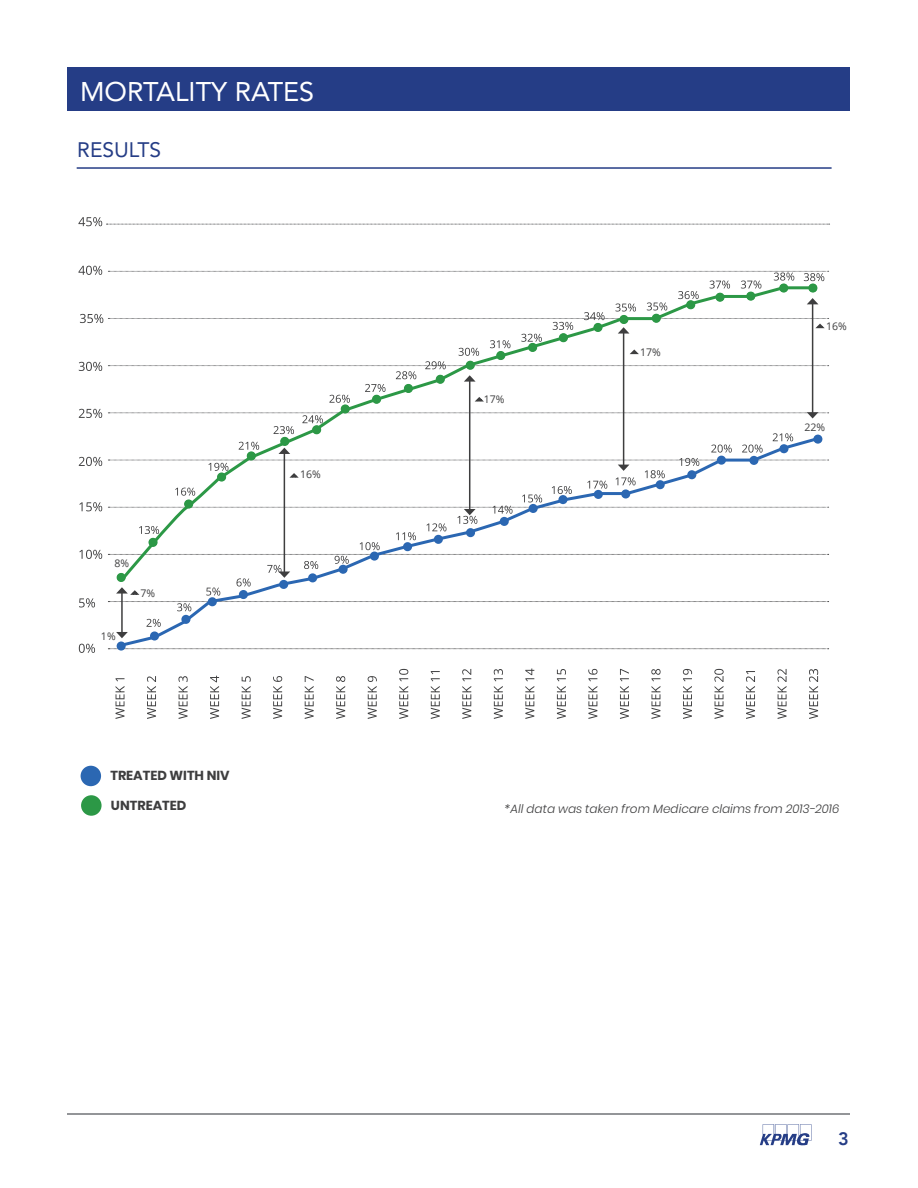
<style>
.page{position:relative;width:918px;height:1188px;background:#fff}
.page>*{position:absolute;margin:0;border:0;box-sizing:border-box;transform-origin:0 0}
.t1{font:27px "Avenir";color:#fff}
.t2{font:21px "Avenir";color:#253d86}
.t3{font:800 18px "Avenir";color:#253d86}
.t4{font:700 13.05px "Poppins";color:#3e3e3f}
.t5{font:italic 300 12px "Poppins";color:#3e3e3f}
.t6{font:10.5px "Open Sans";color:#3e3e3f}
</style>
<div class="page">
<hr style="left:68px;top:1113px;width:782px;height:1px;background:#939598">
<svg style="left:760px;top:1124px;width:51px;height:21px"></svg>
<div style="left:68px;top:68px;width:782px;height:43px;background:#253d86"></div>
<div style="left:81px;top:795px;width:21px;height:21px;background:#2c9846;border-radius:50%"></div>
<div style="left:81px;top:766px;width:20px;height:20px;background:#2b67b2;border-radius:50%"></div>
<svg style="left:108px;top:648px;width:721px;height:1px"></svg>
<svg style="left:79px;top:644px;width:16px;height:9px"></svg>
<svg style="left:79px;top:598px;width:16px;height:10px"></svg>
<svg style="left:79px;top:550px;width:23px;height:9px"></svg>
<svg style="left:79px;top:502px;width:23px;height:9px"></svg>
<svg style="left:79px;top:457px;width:23px;height:9px"></svg>
<svg style="left:79px;top:409px;width:23px;height:9px"></svg>
<svg style="left:78px;top:217px;width:752px;height:9px"></svg>
<svg style="left:809px;top:669px;width:9px;height:50px"></svg>
<svg style="left:777px;top:669px;width:10px;height:50px"></svg>
<svg style="left:746px;top:671px;width:9px;height:48px"></svg>
<svg style="left:714px;top:669px;width:10px;height:50px"></svg>
<svg style="left:683px;top:669px;width:9px;height:50px"></svg>
<svg style="left:651px;top:669px;width:10px;height:50px"></svg>
<svg style="left:620px;top:669px;width:9px;height:50px"></svg>
<svg style="left:588px;top:669px;width:10px;height:50px"></svg>
<svg style="left:557px;top:669px;width:9px;height:50px"></svg>
<svg style="left:525px;top:669px;width:9px;height:50px"></svg>
<svg style="left:494px;top:669px;width:9px;height:50px"></svg>
<svg style="left:462px;top:669px;width:9px;height:50px"></svg>
<svg style="left:431px;top:671px;width:9px;height:48px"></svg>
<svg style="left:399px;top:669px;width:9px;height:50px"></svg>
<svg style="left:368px;top:676px;width:9px;height:43px"></svg>
<svg style="left:336px;top:676px;width:9px;height:43px"></svg>
<svg style="left:305px;top:676px;width:9px;height:43px"></svg>
<svg style="left:273px;top:676px;width:9px;height:43px"></svg>
<svg style="left:242px;top:676px;width:9px;height:43px"></svg>
<svg style="left:210px;top:676px;width:9px;height:43px"></svg>
<svg style="left:178px;top:676px;width:10px;height:43px"></svg>
<svg style="left:147px;top:676px;width:9px;height:43px"></svg>
<svg style="left:116px;top:678px;width:9px;height:41px"></svg>
<div style="left:117px;top:642px;width:9px;height:9px;border:2px solid #2b67b2;border-radius:50%"></div>
<hr style="left:77px;top:167px;width:755px;height:2px;background:#253d86">
<svg style="left:115px;top:611px;width:707px;height:38px"></svg>
<div style="left:183px;top:616px;width:6px;height:7px;background:#2b67b2;border-radius:50%"></div>
<div style="left:181px;top:615px;width:9px;height:9px;border:2px solid #2b67b2;border-radius:50%"></div>
<div style="left:342px;top:406px;width:7px;height:6px;background:#2c9846;border-radius:50%"></div>
<div style="left:341px;top:404px;width:9px;height:10px;border:2px solid #2c9846;border-radius:50%"></div>
<div style="left:372px;top:395px;width:9px;height:9px;border:2px solid #2c9846;border-radius:50%"></div>
<hr style="left:121px;top:593px;width:2px;height:40px;background:#3e3e3f">
<svg style="left:116px;top:632px;width:12px;height:6px"></svg>
<hr style="left:469px;top:381px;width:1px;height:129px;background:#3e3e3f">
<hr style="left:623px;top:333px;width:1px;height:132px;background:#3e3e3f">
<hr style="left:812px;top:304px;width:1px;height:109px;background:#3e3e3f">
<svg style="left:78px;top:266px;width:751px;height:137px"></svg>
<svg style="left:108px;top:412px;width:721px;height:199px"></svg>
<p class="t1" style="left:80px;top:70px;width:236px">MORTALITY RATES</p>
<p class="t2" style="left:77px;top:133px;width:86px">RESULTS</p>
<p class="t6" style="left:115px;top:556px;width:16px">8%</p>
<p class="t6" style="left:141px;top:586px;width:16px">7%</p>
<p class="t6" style="left:101px;top:629px;width:16px">1%</p>
<p class="t4" style="left:110px;top:768px;width:121px">TREATED WITH NIV</p>
<p class="t4" style="left:111px;top:798px;width:77px">UNTREATED</p>
<p class="t6" style="left:300px;top:467px;width:22px">16%</p>
<p class="t6" style="left:484px;top:392px;width:22px">17%</p>
<p class="t6" style="left:640px;top:345px;width:22px">17%</p>
<p class="t6" style="left:826px;top:319px;width:22px">16%</p>
<p class="t6" style="left:805px;top:420px;width:22px">22%</p>
<p class="t5" style="left:505px;top:802px;width:336px">*All data was taken from Medicare claims from 2013-2016</p>
<p class="t3" style="left:838px;top:1125px;width:12px">3</p>
</div>
